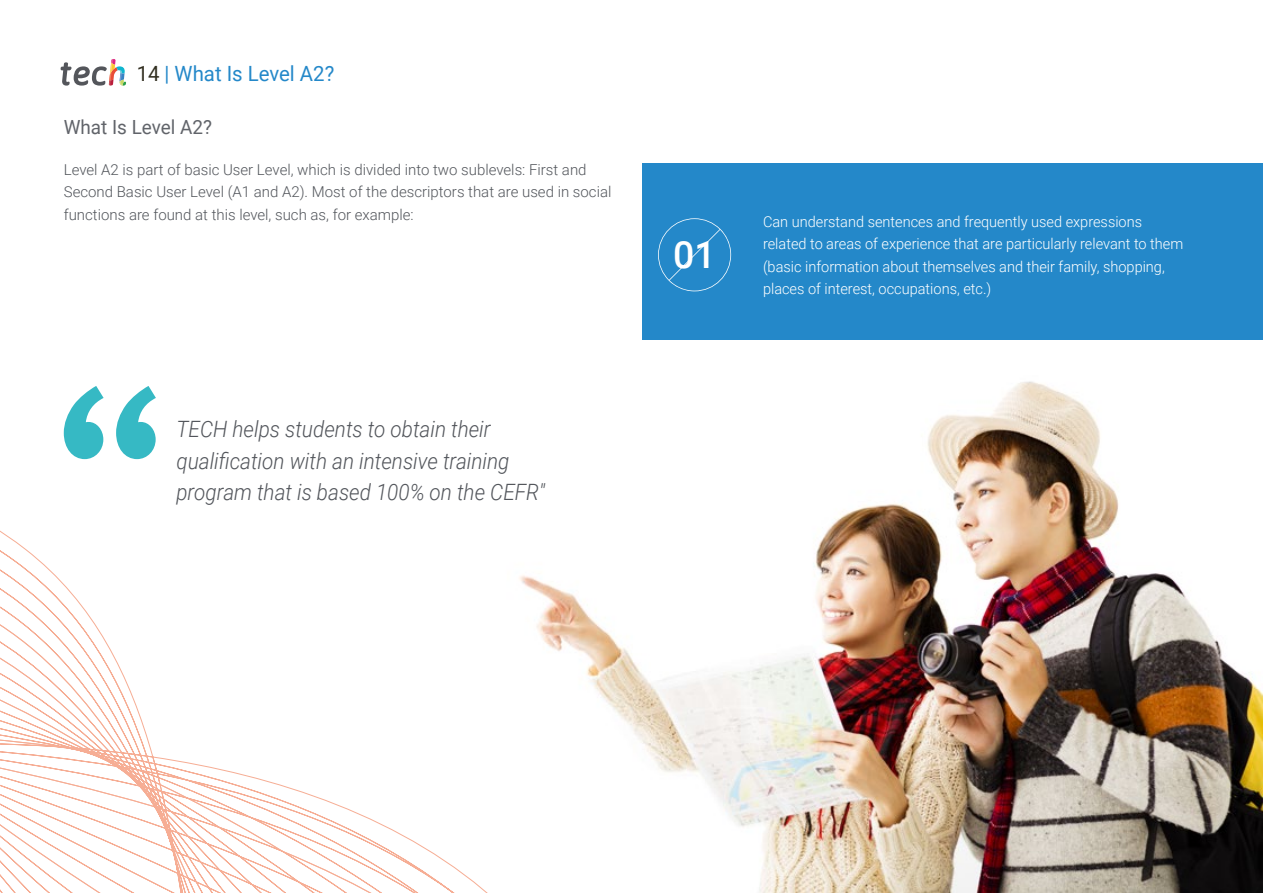
<style>
.page{position:relative;width:1263px;height:893px;background:#fff}
.page>*{position:absolute;margin:0;border:0;box-sizing:border-box;transform-origin:0 0}
.t1{font:500 37.5px "Roboto";color:#fff}
.t2{font:italic 300 22.5px/31.5px "Roboto";color:#52555b;scale:.92 1}
.t3{font:21px "Roboto";color:#2488c9}
.t4{font:19.5px "Roboto";color:#61646a}
.t5{font:300 15px/22.5px "Roboto";color:#fff}
.t6{font:300 15px/22.5px "Roboto";color:#52555b}
.s1{color:#312e20}
</style>
<div class="page">
<svg style="left:61px;top:59px;width:65px;height:27px"></svg>
<img style="left:519px;top:381px;width:744px;height:512px">
<div style="left:642px;top:164px;width:621px;height:176px;background:#2488c9"></div>
<svg style="left:658px;top:218px;width:73px;height:73px"></svg>
<svg style="left:0;top:530px;width:488px;height:363px"></svg>
<svg style="left:64px;top:386px;width:92px;height:73px"></svg>
<h3 class="t3" style="left:137px;top:59px;width:199px"><span class="s1">14</span> | What Is Level A2?</h3>
<h3 class="t4" style="left:64px;top:113px;width:150px">What Is Level A2?</h3>
<p class="t6" style="left:64px;top:158px;width:549px">Level A2 is part of basic User Level, which is divided into two sublevels: First and<br>Second Basic User Level (A1 and A2). Most of the descriptors that are used in social functions are found at this level, such as, for example:</p>
<h2 class="t2" style="left:176px;top:413px;width:402px">TECH helps students to obtain their qualification with an intensive training program that is based 100% on the CEFR"</h2>
<h1 class="t1" style="left:673px;top:228px;width:44px">01</h1>
<p class="t5" style="left:763px;top:210px;width:422px">Can understand sentences and frequently used expressions related to areas of experience that are particularly relevant to them (basic information about themselves and their family, shopping, places of interest, occupations, etc.)</p>
</div>
